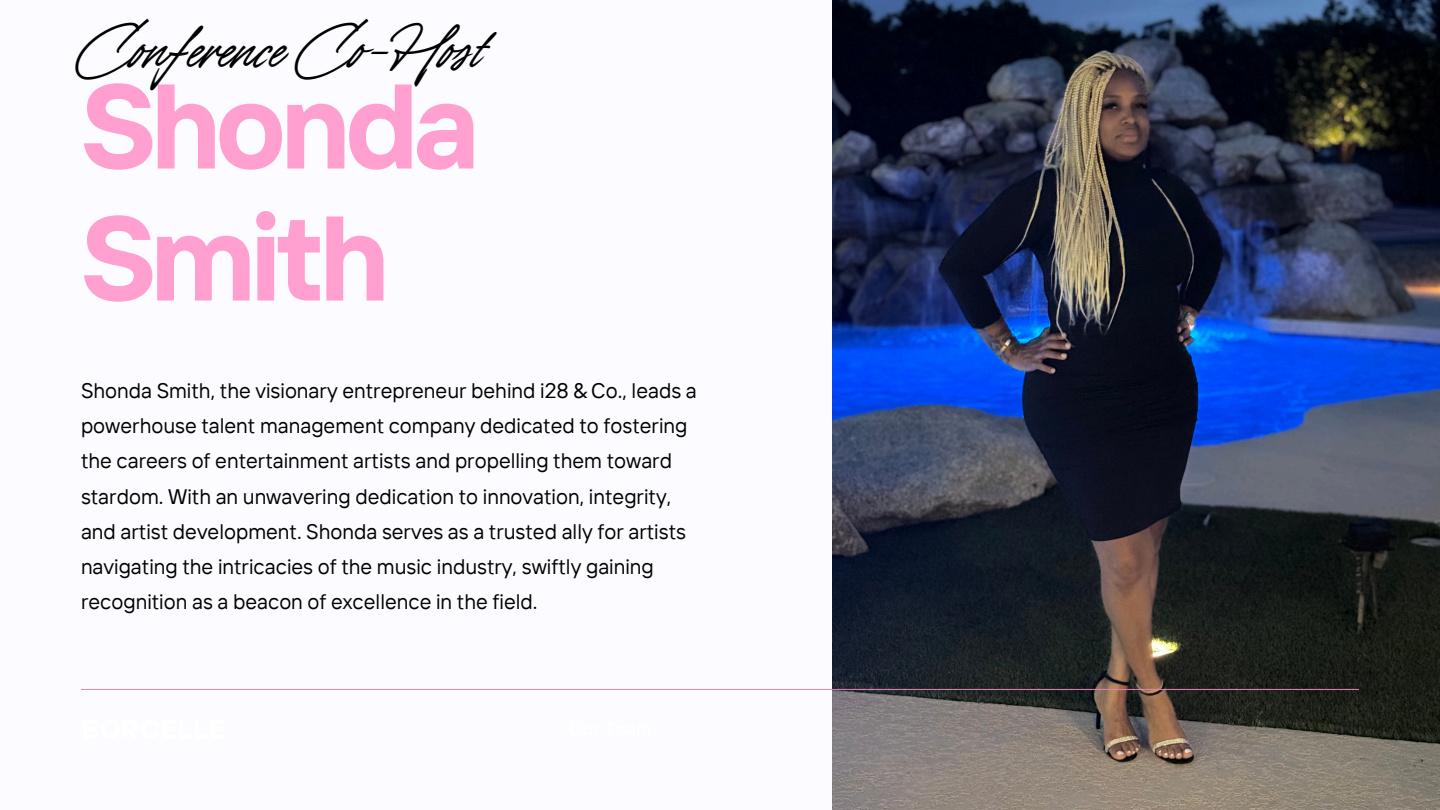
<style>
.page{position:relative;width:1440px;height:810px;background:#fcfbff}
.page>*{position:absolute;margin:0;border:0;box-sizing:border-box;transform-origin:0 0}
.t1{font:700 120px/132px "TT Interphases";letter-spacing:-.05em;color:#ffa0d0}
.t2{font:50px "TY Script";color:#000}
.t3{font:21px/35.2px "TT Interphases";color:#000}
</style>
<div class="page">
<img style="left:832px;top:0;width:608px;height:810px">
<hr style="left:81px;top:689px;width:1278px;height:1px;background:#e285b4">
<p class="t2" style="left:76px;top:18px;width:410px">Conference Co-Host</p>
<h4 class="t1" style="left:81px;top:57px;width:401px">Shonda<br>Smith</h4>
<p class="t3" style="left:81px;top:372px;width:617px">Shonda Smith, the visionary entrepreneur behind i28 &amp; Co., leads a powerhouse talent management company dedicated to fostering the careers of entertainment artists and propelling them toward stardom. With an unwavering dedication to innovation, integrity, and artist development. Shonda serves as a trusted ally for artists navigating the intricacies of the music industry, swiftly gaining recognition as a beacon of excellence in the field.</p>
</div>
